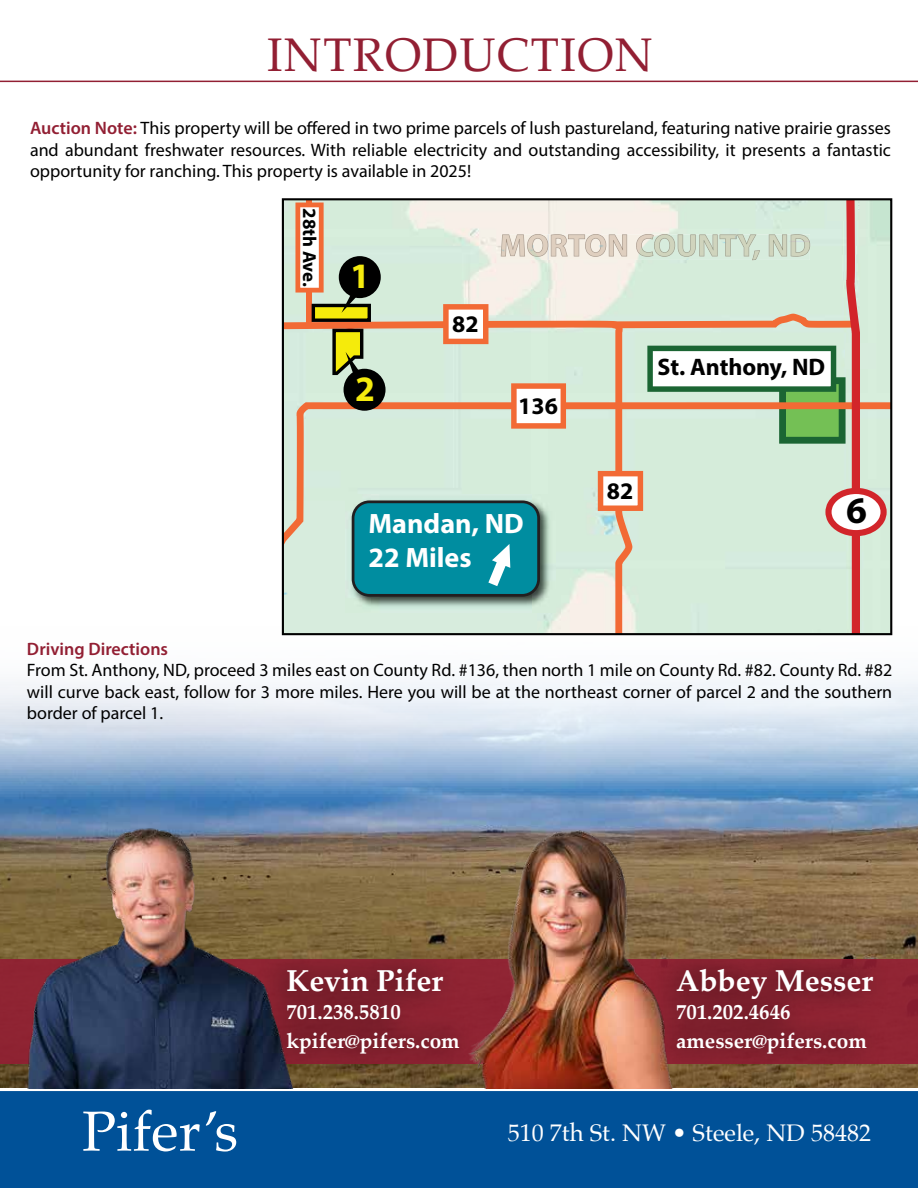
<style>
.page{position:relative;width:918px;height:1188px;background:#fff}
.page>*{position:absolute;margin:0;border:0;box-sizing:border-box;transform-origin:0 0}
.t1{font:56.55px "Palatino Linotype";color:#fff}
.t2{font:47.25px "Palatino Linotype";letter-spacing:.03em;color:#921f33}
.t3{font:700 37.65px "Myriad Pro";color:#000}
.t4{font:700 35.85px "Myriad Pro";color:#f5eb0e}
.t5{font:700 30.15px "Palatino Linotype";color:#fff}
.t6{font:700 28.05px/33.8px "Myriad Pro";color:#fff}
.t7{font:24px "Palatino";color:#fff}
.t8{font:700 24px "Myriad Pro";color:#000}
.t9{font:700 23.85px "Myriad Pro";color:#000}
.t10{font:700 21px/28.5px "Palatino Linotype";color:#fff}
.t11{font:700 18.75px "Myriad Pro";color:#000}
.t12{font:18px/21.6px "Myriad Pro";color:#000;text-align:justify}
.t13{font:600 18px "Myriad Pro";color:#921f33}
.s1{font-weight:600;color:#921f33}
</style>
<div class="page">
<img style="left:0;top:406px;width:918px;height:682px">
<div style="left:0;top:1091px;width:918px;height:97px;background:#005198"></div>
<hr style="left:0;top:81px;width:918px;height:1px;background:#921f33">
<svg style="left:285px;top:201px;width:604px;height:431px;background:#c5d4c4"></svg>
<div style="left:282px;top:198px;width:610px;height:437px;border:2px solid #000"></div>
<div style="left:0;top:959px;width:918px;height:104px;background:#921f33"></div>
<img style="left:23px;top:813px;width:279px;height:276px">
<img style="left:428px;top:813px;width:279px;height:276px">
<div style="left:257px;top:944px;width:220px;height:133px;background:#000;opacity:.75"></div>
<div style="left:647px;top:944px;width:243px;height:133px;background:#000;opacity:.75"></div>
<h2 class="t2" style="left:267px;top:21px;width:387px">INTRODUCTION</h2>
<p class="t12" style="left:30px;top:117px;width:863px"><span class="s1">Auction Note:</span> This property will be offered in two prime parcels of lush pastureland, featuring native prairie grasses and abundant freshwater resources. With reliable electricity and outstanding accessibility, it presents a fantastic opportunity for ranching. This property is available in 2025!</p>
<p class="t11" style="left:322px;top:208px;width:80px;rotate:90deg">28th Ave.</p>
<h3 class="t4" style="left:350px;top:253px;width:21px">1</h3>
<h3 class="t4" style="left:355px;top:366px;width:21px">2</h3>
<h3 class="t9" style="left:452px;top:309px;width:28px">82</h3>
<h3 class="t9" style="left:518px;top:390px;width:41px">136</h3>
<h3 class="t6" style="left:368px;top:506px;width:157px">Mandan, ND<br>22 Miles</h3>
<h3 class="t8" style="left:657px;top:352px;width:169px">St. Anthony, ND</h3>
<h3 class="t9" style="left:607px;top:476px;width:28px">82</h3>
<h3 class="t3" style="left:846px;top:486px;width:22px">6</h3>
<p class="t13" style="left:27px;top:637px;width:143px">Driving Directions</p>
<p class="t12" style="left:27px;top:659px;width:867px">From St. Anthony, ND, proceed 3 miles east on County Rd. #136, then north 1 mile on County Rd. #82. County Rd. #82 will curve back east, follow for 3 more miles. Here you will be at the northeast corner of parcel 2 and the southern border of parcel 1.</p>
<h1 class="t1" style="left:82px;top:1091px;width:158px">Pifer’s</h1>
<h3 class="t5" style="left:286px;top:959px;width:158px">Kevin Pifer</h3>
<p class="t10" style="left:286px;top:997px;width:175px">701.238.5810 kpifer@pifers.com</p>
<h3 class="t5" style="left:676px;top:959px;width:198px">Abbey Messer</h3>
<p class="t10" style="left:676px;top:997px;width:192px">701.202.4646 amesser@pifers.com</p>
<h3 class="t7" style="left:508px;top:1113px;width:365px">510 7th St. NW • Steele, ND 58482</h3>
</div>
